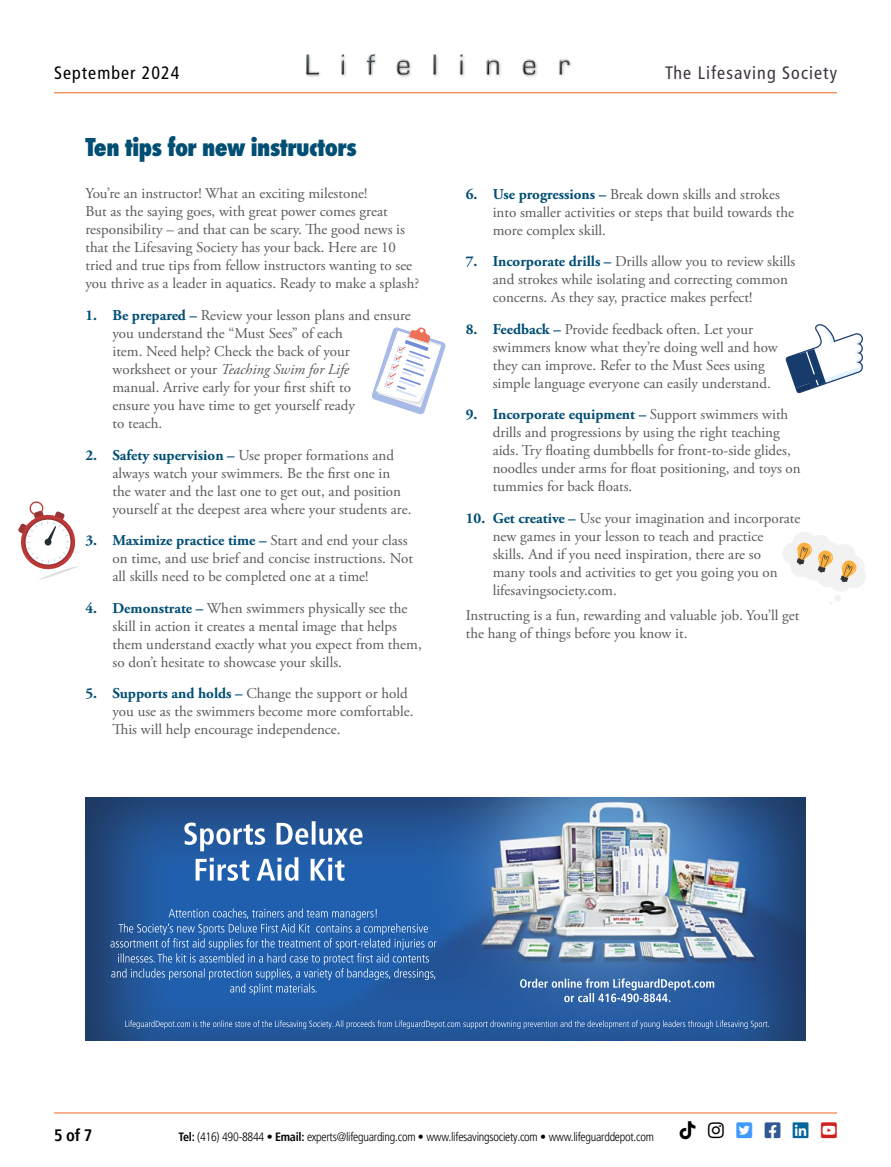
<style>
.page{position:relative;width:891px;height:1167px;background:#fff}
.page>*{position:absolute;margin:0;border:0;box-sizing:border-box;transform-origin:0 0}
.Head{font:800 27px "Futura PT Cond";letter-spacing:-.02em;color:#004e74}
.t1{font:condensed 18px "Frutiger LT Std";letter-spacing:.06em;color:#3e3541}
.t2{font:condensed 18px "Frutiger LT Std";letter-spacing:.06em;color:#000}
.t3{font:700 condensed 16.5px "Frutiger LT Pro";color:#000}
.Head-2{font:15px/18px "Adobe Garamond Pro";color:#58595b}
.t4{font:300 condensed 12px "Frutiger LT Pro";letter-spacing:-.02em;color:#000}
.s1{font-weight:700;color:#004e74}
.s2{font-style:italic}
.s3{font-weight:700}
</style>
<div class="page">
<img style="left:86px;top:797px;width:720px;height:243px">
<svg style="left:18px;top:501px;width:60px;height:79px"></svg>
<svg style="left:785px;top:324px;width:78px;height:70px"></svg>
<svg style="left:783px;top:532px;width:83px;height:73px"></svg>
<svg style="left:371px;top:327px;width:75px;height:88px"></svg>
<div style="left:305px;top:54px;width:268px;height:24px;background:#000;opacity:.35"></div>
<img style="left:306px;top:54px;width:267px;height:22px">
<hr style="left:54px;top:1112px;width:783px;height:1px;background:#f26522">
<hr style="left:54px;top:92px;width:783px;height:1px;background:#f26522">
<p class="t2" style="left:54px;top:62px;width:127px">September 2024</p>
<p class="t1" style="left:665px;top:62px;width:173px">The Lifesaving Society</p>
<p class="Head" style="left:86px;top:131px;width:273px">Ten tips for new instructors</p>
<p class="Head-2" style="left:86px;top:185px;width:335px">You’re an instructor! What an exciting milestone!<br>But as the saying goes, with great power comes great responsibility – and that can be scary. The good news is that the Lifesaving Society has your back. Here are 10 tried and true tips from fellow instructors wanting to see you thrive as a leader in aquatics. Ready to make a splash?</p>
<p class="Head-2" style="left:112px;top:307px;width:300px;text-indent:-27px"><span class="s1">1. Be prepared –</span> Review your lesson plans and ensure you understand the “Must Sees” of each<br>item. Need help? Check the back of your worksheet or your <span class="s2">Teaching Swim for Life<br></span>manual. Arrive early for your first shift to<br>ensure you have time to get yourself ready<br>to teach.</p>
<p class="Head-2" style="left:112px;top:446px;width:300px;text-indent:-27px"><span class="s1">2. Safety supervision –</span> Use proper formations and always watch your swimmers. Be the first one in the water and the last one to get out, and position yourself at the deepest area where your students are.</p>
<p class="Head-2" style="left:112px;top:532px;width:302px;text-indent:-27px"><span class="s1">3. Maximize practice time –</span> Start and end your class on time, and use brief and concise instructions. Not all skills need to be completed one at a time!</p>
<p class="Head-2" style="left:112px;top:599px;width:311px;text-indent:-27px"><span class="s1">4. Demonstrate –</span> When swimmers physically see the skill in action it creates a mental image that helps them understand exactly what you expect from them, so don’t hesitate to showcase your skills.</p>
<p class="Head-2" style="left:112px;top:685px;width:303px;text-indent:-27px"><span class="s1">5. Supports and holds –</span> Change the support or hold you use as the swimmers become more comfortable.<br>This will help encourage independence.</p>
<p class="Head-2" style="left:493px;top:185px;width:303px;text-indent:-27px"><span class="s1">6. Use progressions –</span> Break down skills and strokes into smaller activities or steps that build towards the more complex skill.</p>
<p class="Head-2" style="left:493px;top:253px;width:304px;text-indent:-27px"><span class="s1">7. Incorporate drills –</span> Drills allow you to review skills and strokes while isolating and correcting common concerns. As they say, practice makes perfect!</p>
<p class="Head-2" style="left:493px;top:320px;width:287px;text-indent:-27px"><span class="s1">8. Feedback –</span> Provide feedback often. Let your swimmers know what they’re doing well and how they can improve. Refer to the Must Sees using simple language everyone can easily understand.</p>
<p class="Head-2" style="left:493px;top:406px;width:310px;text-indent:-27px"><span class="s1">9. Incorporate equipment –</span> Support swimmers with drills and progressions by using the right teaching aids. Try floating dumbbells for front-to-side glides, noodles under arms for float positioning, and toys on tummies for back floats.</p>
<p class="Head-2" style="left:493px;top:509px;width:309px;text-indent:-27px"><span class="s1">10. Get creative –</span> Use your imagination and incorporate new games in your lesson to teach and practice<br>skills. And if you need inspiration, there are so<br>many tools and activities to get you going you on lifesavingsociety.com.</p>
<p class="Head-2" style="left:466px;top:606px;width:335px">Instructing is a fun, rewarding and valuable job. You’ll get the hang of things before you know it.</p>
<p class="t3" style="left:54px;top:1125px;width:40px">5 of 7</p>
<p class="t4" style="left:179px;top:1130px;width:477px"><span class="s3">Tel:</span> (416) 490-8844 • <span class="s3">Email:</span> experts@lifeguarding.com • www.lifesavingsociety.com • www.lifeguarddepot.com</p>
</div>
